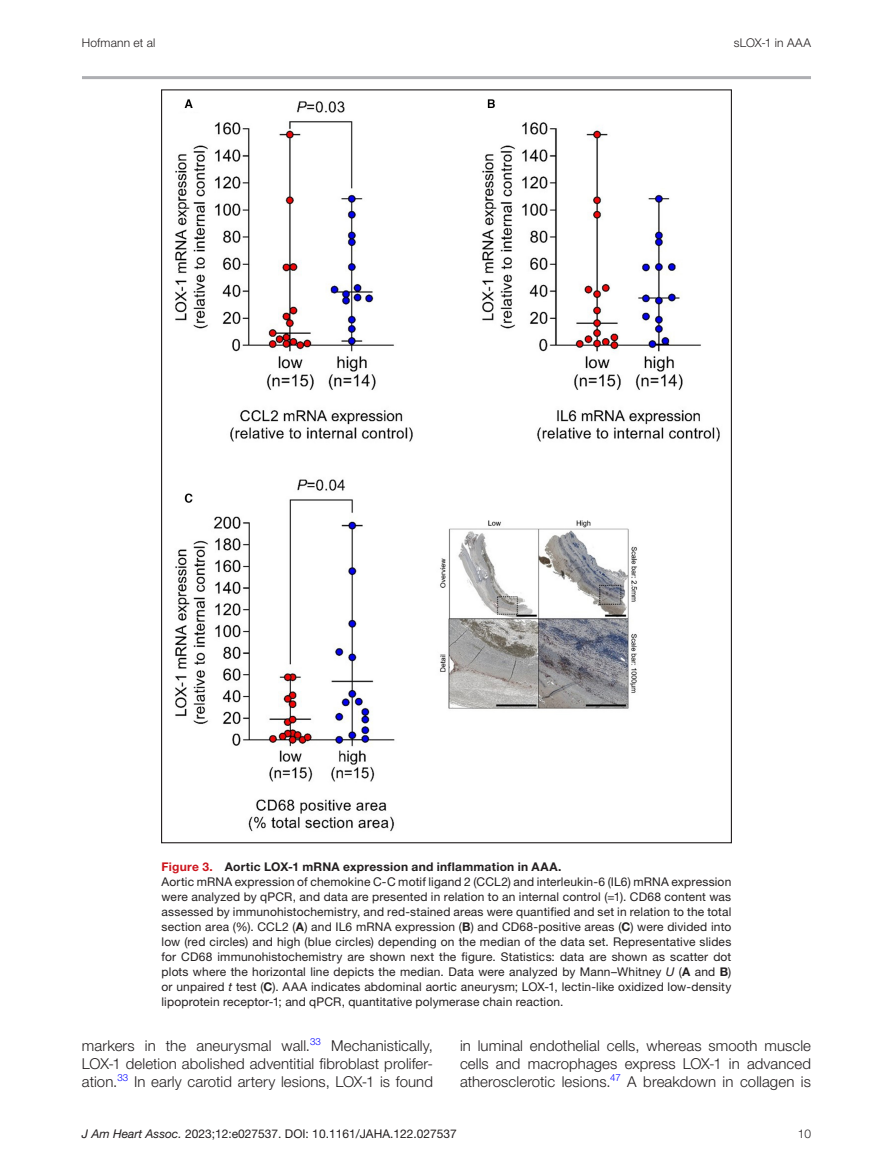
<style>
.page{position:relative;width:893px;height:1174px;background:#fff}
.page>*{position:absolute;margin:0;border:0;box-sizing:border-box;transform-origin:0 0}
.t1{font:300 15px/18px "Helvetica Neue LT Std";letter-spacing:.005em;color:#231f20;text-align:justify}
.t2{font:12px/15px "Helvetica Neue LT Std";letter-spacing:.015em;color:#231f20}
.t3{font:300 12px "Helvetica Neue LT Std";letter-spacing:.015em;color:#231f20}
.s1{font-weight:700;color:#cd151d}
.s2{font-weight:700}
.s3{font-style:italic}
</style>
<div class="page">
<img style="left:175px;top:99px;width:545px;height:733px">
<hr style="left:82px;top:76px;width:729px;height:3px;background:#aeafb3">
<p class="t3" style="left:82px;top:35px;width:75px">Hofmann et al</p>
<p class="t3" style="left:734px;top:35px;width:79px">sLOX-1 in AAA</p>
<p class="t2" style="left:162px;top:859px;width:571px"><span class="s1">Figure 3.</span> <span class="s2">Aortic LOX-1 mRNA expression and inflammation in AAA.<br></span>Aortic mRNA expression of chemokine C-C motif ligand 2 (CCL2) and interleukin-6 (IL6) mRNA expression were analyzed by qPCR, and data are presented in relation to an internal control (=1). CD68 content was assessed by immunohistochemistry, and red-stained areas were quantified and set in relation to the total section area (%). CCL2 (<span class="s2">A</span>) and IL6 mRNA expression (<span class="s2">B</span>) and CD68-positive areas (<span class="s2">C</span>) were divided into low (red circles) and high (blue circles) depending on the median of the data set. Representative slides for CD68 immunohistochemistry are shown next the figure. Statistics: data are shown as scatter dot plots where the horizontal line depicts the median. Data were analyzed by Mann–Whitney <span class="s3">U</span> (<span class="s2">A</span> and <span class="s2">B</span>) or unpaired <span class="s3">t</span> test (<span class="s2">C</span>). AAA indicates abdominal aortic aneurysm; LOX-1, lectin-like oxidized low-density lipoprotein receptor-1; and qPCR, quantitative polymerase chain reaction.</p>
<p class="t1" style="left:82px;top:1036px;width:352px">markers in the aneurysmal wall.<sup>33</sup> Mechanistically, LOX-1 deletion abolished adventitial fibroblast prolifer&shy;ation.<sup>33</sup> In early carotid artery lesions, LOX-1 is found</p>
<p class="t1" style="left:460px;top:1036px;width:352px">in luminal endothelial cells, whereas smooth muscle cells and macrophages express LOX-1 in advanced atherosclerotic lesions.<sup>47</sup> A breakdown in collagen is</p>
<p class="t2" style="left:82px;top:1126px;width:376px"><span class="s3">J Am Heart Assoc.</span> 2023;12:e027537. DOI: 10.1161/JAHA.122.027537</p>
<p class="t3" style="left:798px;top:1126px;width:15px">10</p>
</div>
